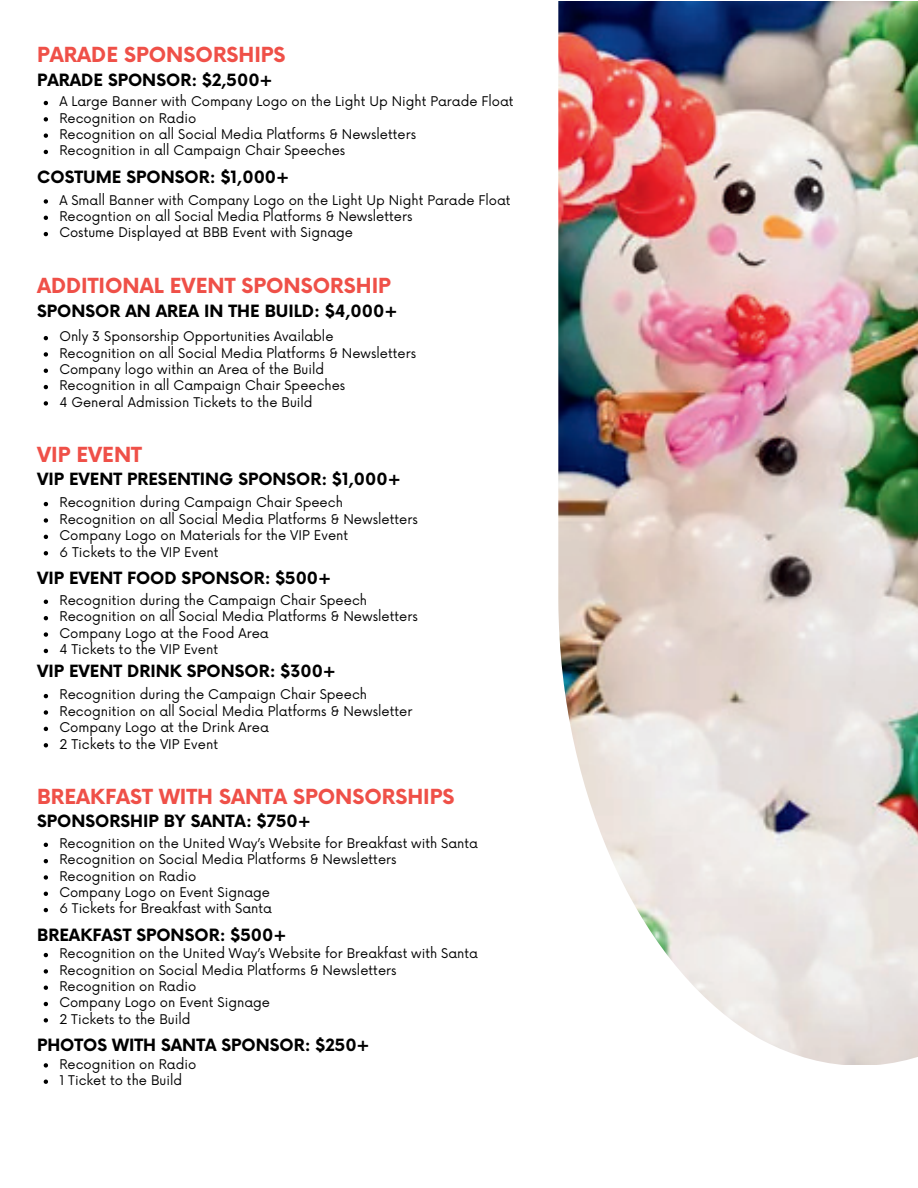
<style>
.page{position:relative;width:918px;height:1188px;background:#fff}
.page>*{position:absolute;margin:0;border:0;box-sizing:border-box;transform-origin:0 0}
.t1{font:700 20.25px "Now";color:#ef5048}
.t2{font:700 16.5px "Now";color:#000}
.t3{font:13.05px/16.4px "Now";color:#000}
</style>
<div class="page">
<img style="left:558px;top:1px;width:360px;height:1064px">
<svg style="left:44px;top:101px;width:4px;height:4px"></svg>
<svg style="left:44px;top:117px;width:4px;height:5px"></svg>
<svg style="left:44px;top:133px;width:4px;height:5px"></svg>
<svg style="left:44px;top:150px;width:4px;height:4px"></svg>
<svg style="left:44px;top:199px;width:4px;height:5px"></svg>
<svg style="left:44px;top:216px;width:4px;height:4px"></svg>
<svg style="left:44px;top:232px;width:4px;height:4px"></svg>
<svg style="left:44px;top:336px;width:4px;height:4px"></svg>
<svg style="left:44px;top:352px;width:4px;height:5px"></svg>
<svg style="left:44px;top:369px;width:4px;height:4px"></svg>
<svg style="left:44px;top:385px;width:4px;height:4px"></svg>
<svg style="left:44px;top:401px;width:4px;height:5px"></svg>
<svg style="left:44px;top:843px;width:4px;height:4px"></svg>
<svg style="left:44px;top:859px;width:4px;height:4px"></svg>
<svg style="left:44px;top:875px;width:4px;height:5px"></svg>
<svg style="left:44px;top:892px;width:4px;height:4px"></svg>
<svg style="left:44px;top:908px;width:4px;height:4px"></svg>
<svg style="left:44px;top:953px;width:4px;height:4px"></svg>
<svg style="left:44px;top:969px;width:4px;height:5px"></svg>
<svg style="left:44px;top:986px;width:4px;height:4px"></svg>
<svg style="left:44px;top:1002px;width:4px;height:4px"></svg>
<svg style="left:44px;top:1018px;width:4px;height:5px"></svg>
<svg style="left:44px;top:1063px;width:4px;height:5px"></svg>
<svg style="left:44px;top:1080px;width:4px;height:4px"></svg>
<svg style="left:44px;top:502px;width:4px;height:4px"></svg>
<svg style="left:44px;top:518px;width:4px;height:5px"></svg>
<svg style="left:44px;top:535px;width:4px;height:4px"></svg>
<svg style="left:44px;top:551px;width:4px;height:4px"></svg>
<svg style="left:44px;top:600px;width:4px;height:4px"></svg>
<svg style="left:44px;top:616px;width:4px;height:4px"></svg>
<svg style="left:44px;top:632px;width:4px;height:5px"></svg>
<svg style="left:44px;top:649px;width:4px;height:4px"></svg>
<svg style="left:44px;top:694px;width:4px;height:4px"></svg>
<svg style="left:44px;top:710px;width:4px;height:5px"></svg>
<svg style="left:44px;top:727px;width:4px;height:4px"></svg>
<svg style="left:44px;top:743px;width:4px;height:4px"></svg>
<h1 class="t1" style="left:37px;top:40px;width:250px">PARADE SPONSORSHIPS</h1>
<p class="t2" style="left:37px;top:67px;width:237px">PARADE SPONSOR: $2,500+</p>
<p class="t3" style="left:59px;top:92px;width:456px">A Large Banner with Company Logo on the Light Up Night Parade Float Recognition on Radio<br>Recognition on all Social Media Platforms &amp; Newsletters<br>Recognition in all Campaign Chair Speeches</p>
<p class="t2" style="left:37px;top:165px;width:254px">COSTUME SPONSOR: $1,000+</p>
<p class="t3" style="left:59px;top:191px;width:453px">A Small Banner with Company Logo on the Light Up Night Parade Float<br>Recogntion on all Social Media Platforms &amp; Newsletters<br>Costume Displayed at BBB Event with Signage</p>
<h1 class="t1" style="left:37px;top:270px;width:355px">ADDITIONAL EVENT SPONSORSHIP</h1>
<p class="t2" style="left:37px;top:299px;width:362px">SPONSOR AN AREA IN THE BUILD: $4,000+</p>
<p class="t3" style="left:59px;top:328px;width:358px">Only 3 Sponsorship Opportunities Available<br>Recognition on all Social Media Platforms &amp; Newsletters Company logo within an Area of the Build<br>Recognition in all Campaign Chair Speeches<br>4 General Admission Tickets to the Build</p>
<h1 class="t1" style="left:37px;top:440px;width:106px">VIP EVENT</h1>
<p class="t2" style="left:37px;top:467px;width:365px">VIP EVENT PRESENTING SPONSOR: $1,000+</p>
<p class="t3" style="left:59px;top:494px;width:360px">Recognition during Campaign Chair Speech Recognition on all Social Media Platforms &amp; Newsletters Company Logo on Materials for the VIP Event<br>6 Tickets to the VIP Event</p>
<p class="t2" style="left:37px;top:566px;width:296px">VIP EVENT FOOD SPONSOR: $500+</p>
<p class="t3" style="left:59px;top:591px;width:360px">Recognition during the Campaign Chair Speech Recognition on all Social Media Platforms &amp; Newsletters Company Logo at the Food Area<br>4 Tickets to the VIP Event</p>
<p class="t2" style="left:37px;top:659px;width:300px">VIP EVENT DRINK SPONSOR: $300+</p>
<p class="t3" style="left:59px;top:686px;width:355px">Recognition during the Campaign Chair Speech Recognition on all Social Media Platforms &amp; Newsletter Company Logo at the Drink Area<br>2 Tickets to the VIP Event</p>
<h1 class="t1" style="left:37px;top:782px;width:419px">BREAKFAST WITH SANTA SPONSORSHIPS</h1>
<p class="t2" style="left:37px;top:809px;width:275px">SPONSORSHIP BY SANTA: $750+</p>
<p class="t3" style="left:59px;top:834px;width:420px">Recognition on the United Way’s Website for Breakfast with Santa Recognition on Social Media Platforms &amp; Newsletters<br>Recognition on Radio<br>Company Logo on Event Signage<br>6 Tickets for Breakfast with Santa</p>
<p class="t2" style="left:37px;top:923px;width:251px">BREAKFAST SPONSOR: $500+</p>
<p class="t3" style="left:59px;top:945px;width:420px">Recognition on the United Way’s Website for Breakfast with Santa Recognition on Social Media Platforms &amp; Newsletters<br>Recognition on Radio<br>Company Logo on Event Signage<br>2 Tickets to the Build</p>
<p class="t2" style="left:37px;top:1033px;width:334px">PHOTOS WITH SANTA SPONSOR: $250+</p>
<p class="t3" style="left:59px;top:1055px;width:139px">Recognition on Radio<br>1 Ticket to the Build</p>
</div>
